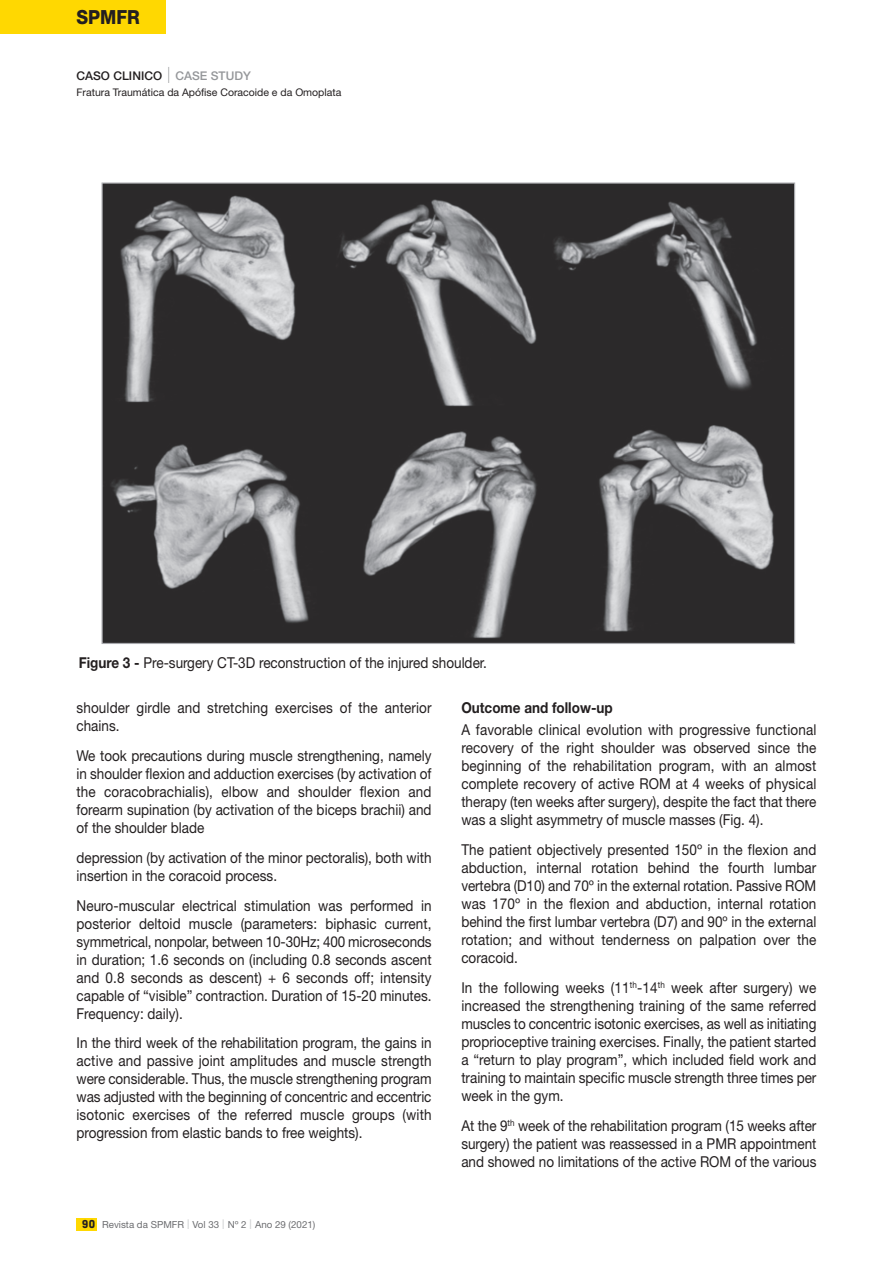
<style>
.page{position:relative;width:893px;height:1263px;background:#fff}
.page>*{position:absolute;margin:0;border:0;box-sizing:border-box;transform-origin:0 0}
.t1{font:800 19.5px "Helvetica Neue LT Std";color:#231f20;scale:.9 1}
.t2{font:15px/18px "Helvetica Neue LT Std";color:#231f20;text-align:justify;scale:.9 1}
.t3{font:700 15px "Helvetica Neue LT Std";color:#231f20;scale:.9 1}
.t4{font:500 12px "Helvetica Neue LT Std";color:#231f20}
.t5{font:10.5px "Helvetica Neue LT Std";color:#231f20}
.t6{font:9.75px "Helvetica Neue LT Std";color:#6c6d70}
.s1{font-weight:200;font-stretch:condensed;font-size:22.5px;color:#6c6d70}
.s2{color:#95979a}
.s3{font-weight:700}
.s4{font-family:"Kelson";font-weight:700;font-size:10.5px;color:#231f20}
.s5{font-weight:300;font-size:13.5px;color:#d1d2d4}
</style>
<div class="page">
<div style="left:0;top:0;width:166px;height:34px;background:#ffd801"></div>
<div style="left:76px;top:1217px;width:21px;height:13px;background:#ffd801"></div>
<img style="left:104px;top:184px;width:689px;height:458px">
<h1 class="t1" style="left:77px;top:5px;width:72px">SPMFR</h1>
<p class="t4" style="left:77px;top:68px;width:176px">CASO CLINICO <span class="s1">I</span> <span class="s2">CASE STUDY</span></p>
<p class="t5" style="left:77px;top:86px;width:266px">Fratura Traumática da Apófise Coracoide e da Omoplata</p>
<p class="t2" style="left:79px;top:653px;width:455px"><span class="s3">Figure 3 -</span> Pre-surgery CT-3D reconstruction of the injured shoulder.</p>
<p class="t2" style="left:77px;top:698px;width:396px">shoulder girdle and stretching exercises of the anterior chains.</p>
<p class="t2" style="left:77px;top:746px;width:396px">We took precautions during muscle strengthening, namely in shoulder flexion and adduction exercises (by activation of the coracobrachialis), elbow and shoulder flexion and forearm supination (by activation of the biceps brachii) and of the shoulder blade</p>
<p class="t2" style="left:77px;top:848px;width:396px">depression (by activation of the minor pectoralis), both with insertion in the coracoid process.</p>
<p class="t2" style="left:77px;top:896px;width:396px">Neuro-muscular electrical stimulation was performed in posterior deltoid muscle (parameters: biphasic current, symmetrical, nonpolar, between 10-30Hz; 400 microseconds in duration; 1.6 seconds on (including 0.8 seconds ascent and 0.8 seconds as descent) + 6 seconds off; intensity capable of “visible” contraction. Duration of 15-20 minutes.<br>Frequency: daily).</p>
<p class="t2" style="left:76px;top:1034px;width:396px">In the third week of the rehabilitation program, the gains in active and passive joint amplitudes and muscle strength were considerable. Thus, the muscle strengthening program was adjusted with the beginning of concentric and eccentric isotonic exercises of the referred muscle groups (with progression from elastic bands to free weights).</p>
<p class="t6" style="left:82px;top:1218px;width:235px"><span class="s4">90</span> Revista da SPMFR <span class="s5">I</span> Vol 33 <span class="s5">I</span> Nº 2 <span class="s5">I</span> Ano 29 (2021)</p>
<p class="t3" style="left:461px;top:698px;width:170px">Outcome and follow-up</p>
<p class="t2" style="left:461px;top:720px;width:396px">A favorable clinical evolution with progressive functional recovery of the right shoulder was observed since the beginning of the rehabilitation program, with an almost complete recovery of active ROM at 4 weeks of physical therapy (ten weeks after surgery), despite the fact that there was a slight asymmetry of muscle masses (Fig. 4).</p>
<p class="t2" style="left:461px;top:840px;width:396px">The patient objectively presented 150º in the flexion and abduction, internal rotation behind the fourth lumbar vertebra (D10) and 70º in the external rotation. Passive ROM was 170º in the flexion and abduction, internal rotation behind the first lumbar vertebra (D7) and 90º in the external rotation; and without tenderness on palpation over the coracoid.</p>
<p class="t2" style="left:461px;top:978px;width:396px">In the following weeks (11<sup>th</sup>-14<sup>th</sup> week after surgery) we increased the strengthening training of the same referred muscles to concentric isotonic exercises, as well as initiating proprioceptive training exercises. Finally, the patient started a “return to play program”, which included field work and training to maintain specific muscle strength three times per week in the gym.</p>
<p class="t2" style="left:461px;top:1116px;width:396px">At the 9<sup>th</sup> week of the rehabilitation program (15 weeks after surgery) the patient was reassessed in a PMR appointment and showed no limitations of the active ROM of the various</p>
</div>
